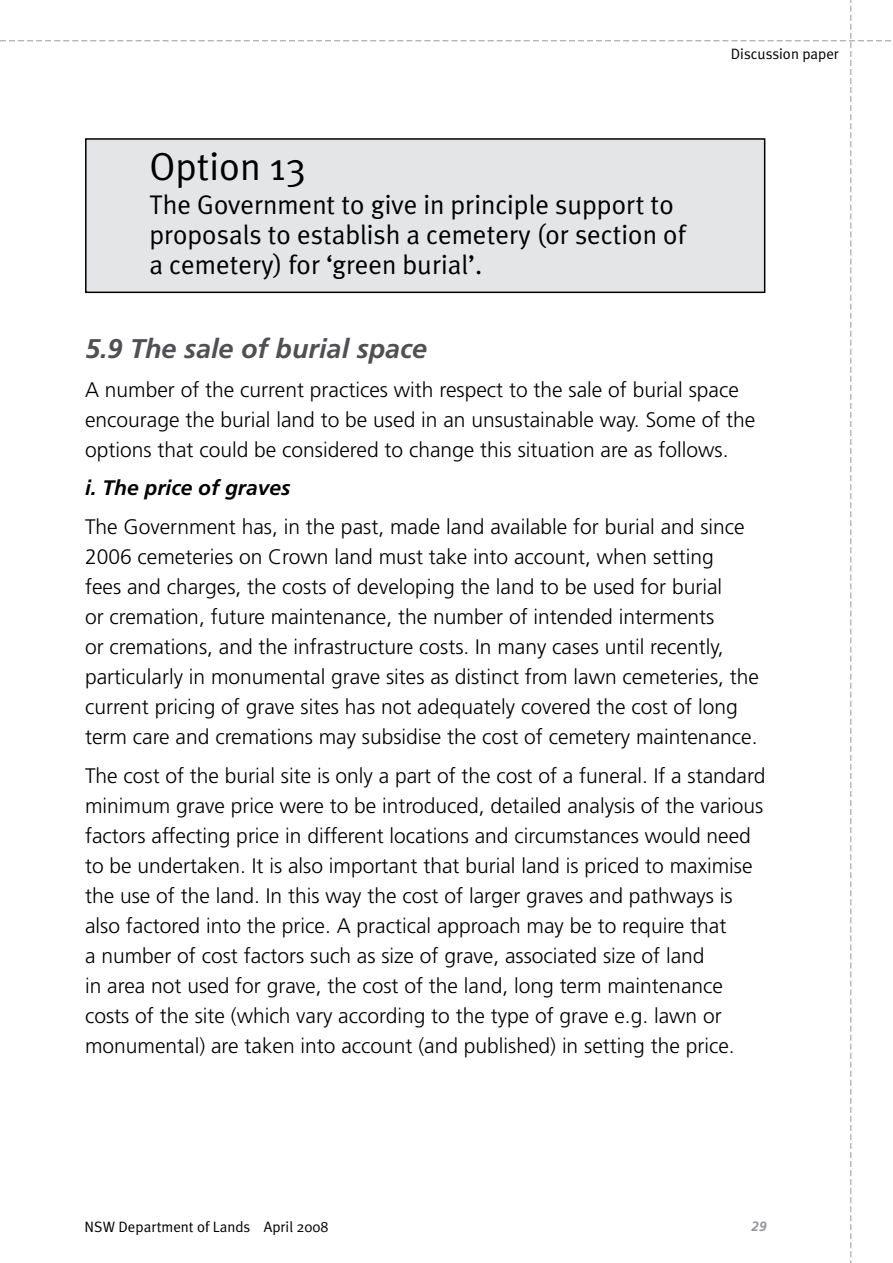
<style>
.page{position:relative;width:893px;height:1263px;background:#fff}
.page>*{position:absolute;margin:0;border:0;box-sizing:border-box;transform-origin:0 0}
.t1{font:39px "Meta Plus Normal";color:#000}
.t2{font:27px/30px "Meta Plus Normal";color:#000}
.t3{font:italic 700 27px "Frutiger LT";color:#504f53}
.t4{font:300 21px/30px "Frutiger LT";color:#000}
.t5{font:italic 700 21px "Frutiger LT";color:#000}
.t6{font:15px "Meta Plus Normal";color:#000}
.t7{font:italic 700 13.5px "Frutiger LT";color:#97979b}
</style>
<div class="page">
<div style="left:86px;top:139px;width:679px;height:153px;background:#e3e5e6"></div>
<div style="left:85px;top:138px;width:680px;height:155px;border:2px solid #000"></div>
<h1 class="t1" style="left:150px;top:144px;width:158px">Option 13</h1>
<p class="t2" style="left:150px;top:189px;width:539px">The Government to give in principle support to proposals to establish a cemetery (or section of a cemetery) for ‘green burial’.</p>
<p class="t6" style="left:731px;top:45px;width:110px">Discussion paper</p>
<p class="t3" style="left:85px;top:332px;width:344px">5.9 The sale of burial space</p>
<p class="t4" style="left:85px;top:375px;width:672px">A number of the current practices with respect to the sale of burial space encourage the burial land to be used in an unsustainable way. Some of the options that could be considered to change this situation are as follows.</p>
<p class="t5" style="left:85px;top:475px;width:207px">i. The price of graves</p>
<p class="t4" style="left:85px;top:512px;width:675px">The Government has, in the past, made land available for burial and since 2006 cemeteries on Crown land must take into account, when setting<br>fees and charges, the costs of developing the land to be used for burial<br>or cremation, future maintenance, the number of intended interments<br>or cremations, and the infrastructure costs. In many cases until recently, particularly in monumental grave sites as distinct from lawn cemeteries, the current pricing of grave sites has not adequately covered the cost of long term care and cremations may subsidise the cost of cemetery maintenance.</p>
<p class="t4" style="left:85px;top:761px;width:682px">The cost of the burial site is only a part of the cost of a funeral. If a standard minimum grave price were to be introduced, detailed analysis of the various factors affecting price in different locations and circumstances would need to be undertaken. It is also important that burial land is priced to maximise the use of the land. In this way the cost of larger graves and pathways is also factored into the price. A practical approach may be to require that<br>a number of cost factors such as size of grave, associated size of land<br>in area not used for grave, the cost of the land, long term maintenance costs of the site (which vary according to the type of grave e.g. lawn or monumental) are taken into account (and published) in setting the price.</p>
<p class="t6" style="left:85px;top:1218px;width:246px">NSW Department of Lands April 2008</p>
<p class="t7" style="left:752px;top:1218px;width:17px">29</p>
</div>
